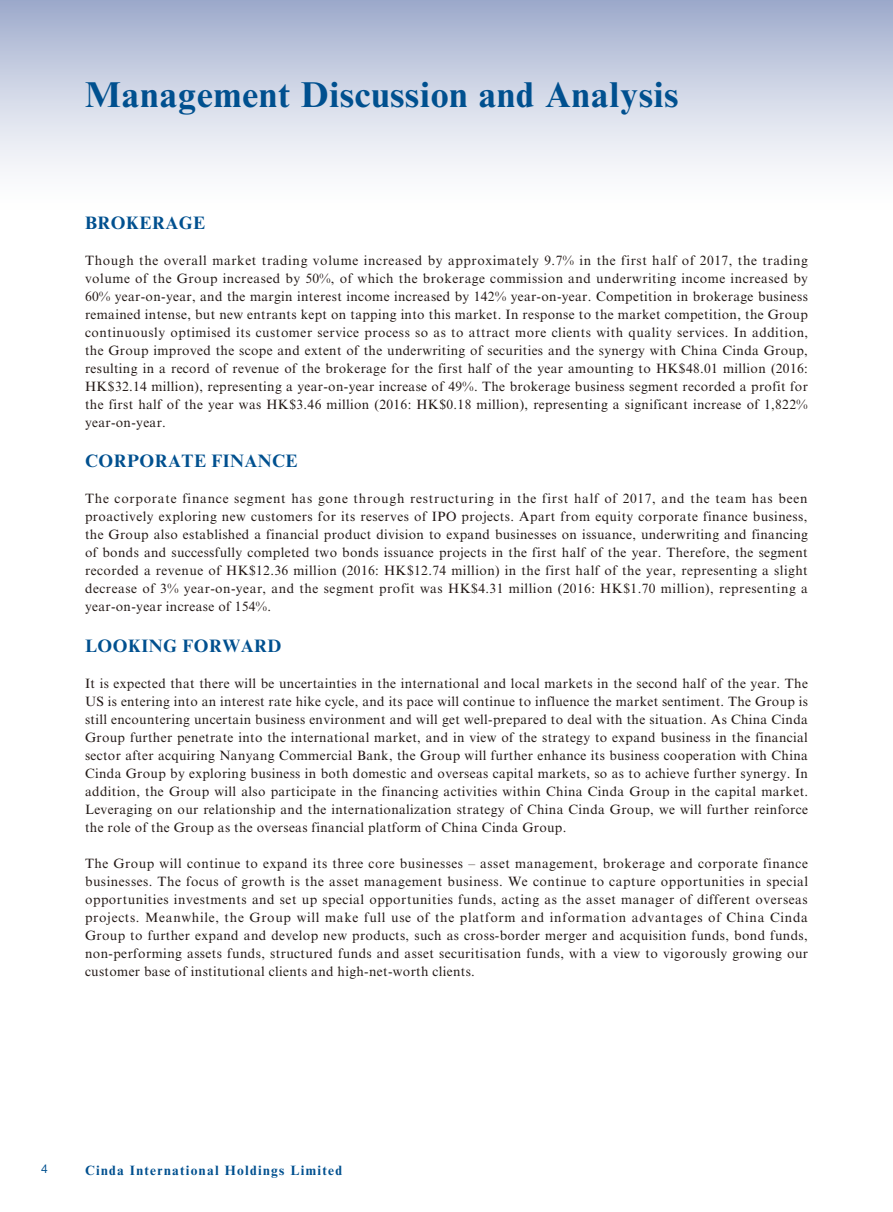
<style>
.page{position:relative;width:893px;height:1212px;background:#fff}
.page>*{position:absolute;margin:0;border:0;box-sizing:border-box;transform-origin:0 0}
.t1{font:700 36px "Times New Roman MT Std";letter-spacing:.025em;color:#00508f}
.t2{font:700 18px "Times New Roman MT Std";letter-spacing:.025em;color:#00508f}
.t3{font:13.5px/18px "Times New Roman MT Std";letter-spacing:.025em;color:#231916;text-align:justify}
.t4{font:700 13.5px "Times New Roman MT Std";letter-spacing:.095em;color:#00508f}
.t5{font:12px "Helvetica Neue LT Std";color:#00508f}
</style>
<div class="page">
<div style="left:0;top:0;width:893px;height:215px;background:linear-gradient(to bottom,#a3afce,#fff)"></div>
<h1 class="t1" style="left:85px;top:72px;width:595px">Management Discussion and Analysis</h1>
<h2 class="t2" style="left:85px;top:211px;width:122px">BROKERAGE</h2>
<p class="t3" style="left:85px;top:251px;width:725px">Though the overall market trading volume increased by approximately 9.7% in the first half of 2017, the trading volume of the Group increased by 50%, of which the brokerage commission and underwriting income increased by 60% year-on-year, and the margin interest income increased by 142% year-on-year. Competition in brokerage business remained intense, but new entrants kept on tapping into this market. In response to the market competition, the Group continuously optimised its customer service process so as to attract more clients with quality services. In addition, the Group improved the scope and extent of the underwriting of securities and the synergy with China Cinda Group, resulting in a record of revenue of the brokerage for the first half of the year amounting to HK$48.01 million (2016:<br>HK$32.14 million), representing a year-on-year increase of 49%. The brokerage business segment recorded a profit for the first half of the year was HK$3.46 million (2016: HK$0.18 million), representing a significant increase of 1,822% year-on-year.</p>
<h2 class="t2" style="left:85px;top:450px;width:214px">CORPORATE FINANCE</h2>
<p class="t3" style="left:85px;top:490px;width:724px">The corporate finance segment has gone through restructuring in the first half of 2017, and the team has been proactively exploring new customers for its reserves of IPO projects. Apart from equity corporate finance business, the Group also established a financial product division to expand businesses on issuance, underwriting and financing of bonds and successfully completed two bonds issuance projects in the first half of the year. Therefore, the segment recorded a revenue of HK$12.36 million (2016: HK$12.74 million) in the first half of the year, representing a slight decrease of 3% year-on-year, and the segment profit was HK$4.31 million (2016: HK$1.70 million), representing a year-on-year increase of 154%.</p>
<h2 class="t2" style="left:85px;top:634px;width:198px">LOOKING FORWARD</h2>
<p class="t3" style="left:85px;top:674px;width:725px">It is expected that there will be uncertainties in the international and local markets in the second half of the year. The US is entering into an interest rate hike cycle, and its pace will continue to influence the market sentiment. The Group is still encountering uncertain business environment and will get well-prepared to deal with the situation. As China Cinda Group further penetrate into the international market, and in view of the strategy to expand business in the financial sector after acquiring Nanyang Commercial Bank, the Group will further enhance its business cooperation with China Cinda Group by exploring business in both domestic and overseas capital markets, so as to achieve further synergy. In addition, the Group will also participate in the financing activities within China Cinda Group in the capital market.<br>Leveraging on our relationship and the internationalization strategy of China Cinda Group, we will further reinforce the role of the Group as the overseas financial platform of China Cinda Group.</p>
<p class="t3" style="left:85px;top:854px;width:725px">The Group will continue to expand its three core businesses – asset management, brokerage and corporate finance businesses. The focus of growth is the asset management business. We continue to capture opportunities in special opportunities investments and set up special opportunities funds, acting as the asset manager of different overseas projects. Meanwhile, the Group will make full use of the platform and information advantages of China Cinda Group to further expand and develop new products, such as cross-border merger and acquisition funds, bond funds, non-performing assets funds, structured funds and asset securitisation funds, with a view to vigorously growing our customer base of institutional clients and high-net-worth clients.</p>
<p class="t5" style="left:41px;top:1162px;width:8px">4</p>
<p class="t4" style="left:85px;top:1162px;width:259px">Cinda International Holdings Limited</p>
</div>
